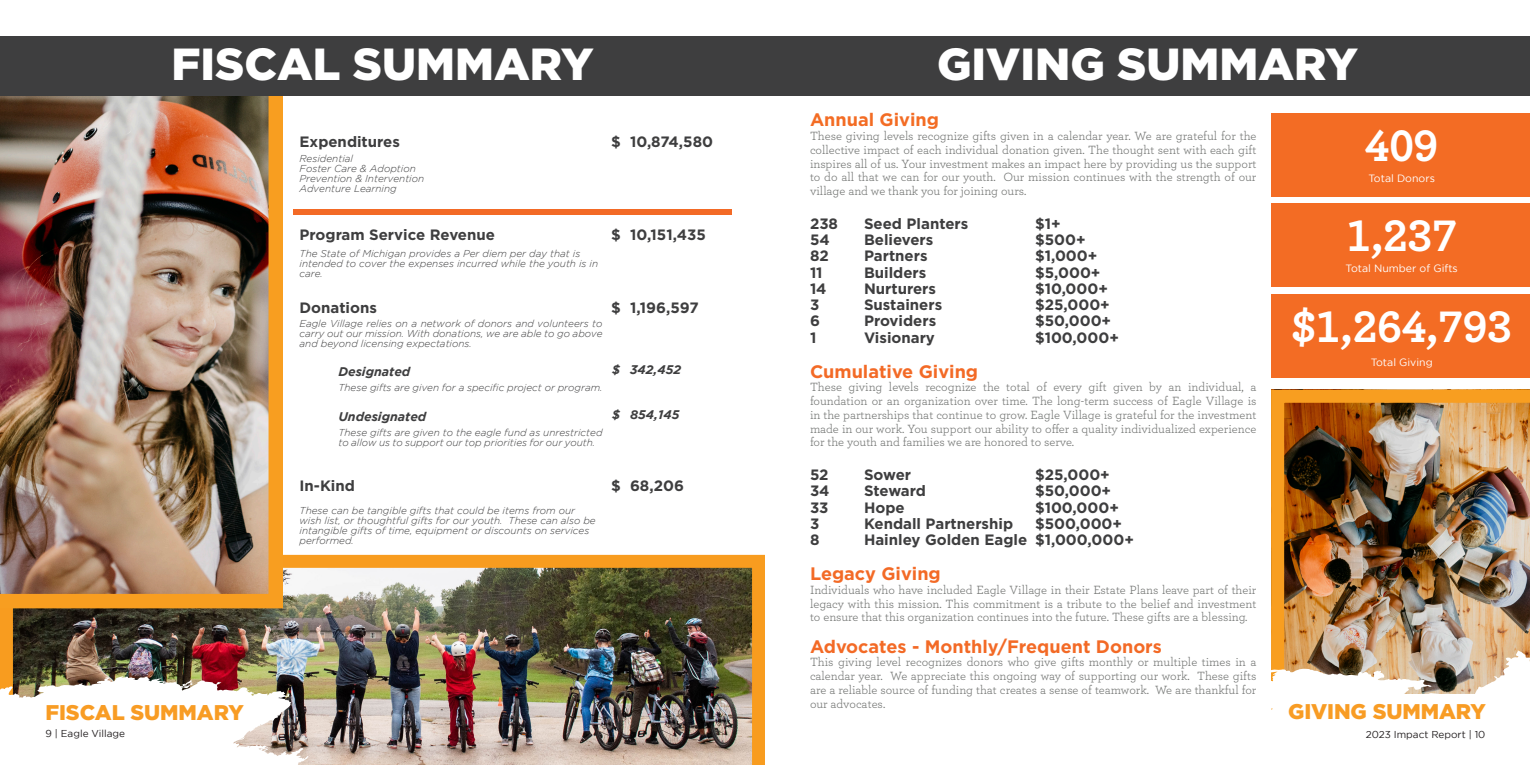
<style>
.page{position:relative;width:1530px;height:765px;background:#fff}
.page>*{position:absolute;margin:0;border:0;box-sizing:border-box;transform-origin:0 0}
.t1{font:700 46.25px "Archer";color:#fff}
.t2{font:900 44.88px "Gotham";color:#fff}
.t3{font:900 21.25px "Gotham";letter-spacing:-.005em;color:#f89c24}
.t4{font:700 18.12px "Gotham";color:#f36a26}
.t5{font:700 18.12px "Gotham";color:#f36c24}
.t6{font:700 15px "Gotham";color:#3e3e3f}
.t7{font:12.5px/13.8px "Archer";color:#717371;text-align:justify}
.t8{font:italic 700 12.5px "Gotham";color:#3e3e3f}
.t9{font:10.5px "Gotham";color:#fff}
.t10{font:italic 300 10px/10px "Gotham";color:#3e3e3f}
.t11{font:10px "Gotham";color:#231f20}
.s1{color:#fff}
</style>
<div class="page">
<img style="left:0;top:555px;width:765px;height:210px">
<img style="left:0;top:96px;width:283px;height:512px">
<div style="left:0;top:37px;width:1530px;height:59px;background:#3e3e3f"></div>
<div style="left:1271px;top:113px;width:259px;height:83px;background:#f36c24"></div>
<div style="left:1271px;top:204px;width:259px;height:83px;background:#f36c24"></div>
<div style="left:1271px;top:294px;width:259px;height:84px;background:#f36c24"></div>
<img style="left:1271px;top:390px;width:259px;height:250px">
<img style="left:1271px;top:640px;width:259px;height:70px">
<svg style="left:0;top:676px;width:309px;height:89px"></svg>
<div style="left:293px;top:209px;width:438px;height:6px;background:#f36a26"></div>
<p class="t2" style="left:172px;top:39px;width:423px">FISCAL SUMMARY</p>
<p class="t6" style="left:300px;top:133px;width:102px">Expenditures</p>
<p class="t10" style="left:300px;top:154px;width:55px">Residential</p>
<p class="t10" style="left:300px;top:164px;width:118px">Foster Care &amp; Adoption</p>
<p class="t10" style="left:300px;top:174px;width:126px">Prevention &amp; Intervention</p>
<p class="t10" style="left:300px;top:184px;width:99px">Adventure Learning</p>
<p class="t6" style="left:611px;top:133px;width:11px">$</p>
<p class="t6" style="left:630px;top:133px;width:85px">10,874,580</p>
<p class="t6" style="left:300px;top:226px;width:197px">Program Service Revenue</p>
<p class="t10" style="left:300px;top:249px;width:300px">The State of Michigan provides a Per diem per day that is intended to cover the expenses incurred while the youth is in care.</p>
<p class="t6" style="left:611px;top:226px;width:11px">$</p>
<p class="t6" style="left:630px;top:226px;width:77px">10,151,435</p>
<p class="t6" style="left:300px;top:299px;width:79px">Donations</p>
<p class="t10" style="left:300px;top:318px;width:305px;text-align:justify">Eagle Village relies on a network of donors and volunteers to carry out our mission. With donations, we are able to go above and beyond licensing expectations.<span class="s1">j</span></p>
<p class="t6" style="left:611px;top:299px;width:11px">$</p>
<p class="t6" style="left:630px;top:299px;width:70px">1,196,597</p>
<p class="t8" style="left:338px;top:364px;width:74px">Designated</p>
<p class="t10" style="left:338px;top:382px;width:266px">These gifts are given for a specific project or program.</p>
<p class="t8" style="left:612px;top:362px;width:9px">$</p>
<p class="t8" style="left:630px;top:362px;width:52px">342,452</p>
<p class="t8" style="left:338px;top:409px;width:90px">Undesignated</p>
<p class="t10" style="left:338px;top:427px;width:266px">These gifts are given to the eagle fund as unrestricted to allow us to support our top priorities for our youth. <span class="s1">j</span></p>
<p class="t8" style="left:612px;top:407px;width:9px">$</p>
<p class="t8" style="left:630px;top:407px;width:51px">854,145</p>
<p class="t6" style="left:300px;top:477px;width:57px">In-Kind</p>
<p class="t10" style="left:300px;top:505px;width:298px">These can be tangible gifts that could be items from our wish list, or thoughtful gifts for our youth. These can also be intangible gifts of time, equipment or discounts on services performed.<span class="s1">k</span></p>
<p class="t6" style="left:611px;top:477px;width:11px">$</p>
<p class="t6" style="left:630px;top:477px;width:55px">68,206</p>
<p class="t3" style="left:45px;top:700px;width:200px">FISCAL SUMMARY</p>
<p class="t11" style="left:45px;top:728px;width:81px">9 | Eagle Village</p>
<p class="t2" style="left:937px;top:39px;width:422px">GIVING SUMMARY</p>
<p class="t5" style="left:810px;top:110px;width:130px">Annual Giving</p>
<p class="t7" style="left:810px;top:129px;width:448px">These giving levels recognize gifts given in a calendar year. We are grateful for the collective impact of each individual donation given. The thought sent with each gift inspires all of us. Your investment makes an impact here by providing us the support to do all that we can for our youth. Our mission continues with the strength of our village and we thank you for joining ours.</p>
<p class="t6" style="left:810px;top:215px;width:30px">238</p>
<p class="t6" style="left:864px;top:215px;width:106px">Seed Planters</p>
<p class="t6" style="left:1035px;top:215px;width:27px">$1+</p>
<p class="t6" style="left:810px;top:231px;width:21px">54</p>
<p class="t6" style="left:864px;top:231px;width:71px">Believers</p>
<p class="t6" style="left:1035px;top:231px;width:52px">$500+</p>
<p class="t6" style="left:810px;top:247px;width:20px">82</p>
<p class="t6" style="left:864px;top:247px;width:65px">Partners</p>
<p class="t6" style="left:1035px;top:247px;width:64px">$1,000+</p>
<p class="t6" style="left:810px;top:264px;width:14px">11</p>
<p class="t6" style="left:864px;top:264px;width:64px">Builders</p>
<p class="t6" style="left:1035px;top:264px;width:67px">$5,000+</p>
<p class="t6" style="left:810px;top:280px;width:18px">14</p>
<p class="t6" style="left:864px;top:280px;width:74px">Nurturers</p>
<p class="t6" style="left:1035px;top:280px;width:75px">$10,000+</p>
<p class="t6" style="left:810px;top:296px;width:11px">3</p>
<p class="t6" style="left:864px;top:296px;width:80px">Sustainers</p>
<p class="t6" style="left:1035px;top:296px;width:76px">$25,000+</p>
<p class="t6" style="left:810px;top:312px;width:11px">6</p>
<p class="t6" style="left:864px;top:312px;width:74px">Providers</p>
<p class="t6" style="left:1035px;top:312px;width:78px">$50,000+</p>
<p class="t6" style="left:810px;top:329px;width:8px">1</p>
<p class="t6" style="left:864px;top:329px;width:72px">Visionary</p>
<p class="t6" style="left:1035px;top:329px;width:86px">$100,000+</p>
<p class="t4" style="left:810px;top:361px;width:170px">Cumulative Giving</p>
<p class="t7" style="left:810px;top:380px;width:448px">These giving levels recognize the total of every gift given by an individual, a foundation or an organization over time. The long-term success of Eagle Village is in the partnerships that continue to grow. Eagle Village is grateful for the investment made in our work. You support our ability to offer a quality individualized experience for the youth and families we are honored to serve.</p>
<p class="t6" style="left:810px;top:466px;width:20px">52</p>
<p class="t6" style="left:864px;top:466px;width:49px">Sower</p>
<p class="t6" style="left:1035px;top:466px;width:76px">$25,000+</p>
<p class="t6" style="left:810px;top:482px;width:21px">34</p>
<p class="t6" style="left:864px;top:482px;width:64px">Steward</p>
<p class="t6" style="left:1035px;top:482px;width:78px">$50,000+</p>
<p class="t6" style="left:810px;top:499px;width:20px">33</p>
<p class="t6" style="left:864px;top:499px;width:42px">Hope</p>
<p class="t6" style="left:1035px;top:499px;width:86px">$100,000+</p>
<p class="t6" style="left:810px;top:515px;width:11px">3</p>
<p class="t6" style="left:864px;top:515px;width:151px">Kendall Partnership</p>
<p class="t6" style="left:1035px;top:515px;width:89px">$500,000+</p>
<p class="t6" style="left:810px;top:531px;width:11px">8</p>
<p class="t6" style="left:864px;top:531px;width:271px">Hainley Golden Eagle $1,000,000+</p>
<p class="t4" style="left:810px;top:563px;width:132px">Legacy Giving</p>
<p class="t7" style="left:810px;top:582px;width:448px">Individuals who have included Eagle Village in their Estate Plans leave part of their legacy with this mission. This commitment is a tribute to the belief and investment to ensure that this organization continues into the future. These gifts are a blessing.</p>
<p class="t4" style="left:810px;top:636px;width:353px">Advocates - Monthly/Frequent Donors</p>
<p class="t7" style="left:810px;top:655px;width:448px">This giving level recognizes donors who give gifts monthly or multiple times in a calendar year. We appreciate this ongoing way of supporting our work. These gifts are a reliable source of funding that creates a sense of teamwork. We are thankful for our advocates.</p>
<p class="t1" style="left:1365px;top:109px;width:75px">409</p>
<p class="t9" style="left:1368px;top:172px;width:68px">Total Donors</p>
<p class="t1" style="left:1347px;top:199px;width:112px">1,237</p>
<p class="t9" style="left:1346px;top:263px;width:114px">Total Number of Gifts</p>
<p class="t1" style="left:1291px;top:290px;width:222px">$1,264,793</p>
<p class="t9" style="left:1371px;top:357px;width:64px">Total Giving</p>
<p class="t3" style="left:1288px;top:699px;width:199px">GIVING SUMMARY</p>
<p class="t11" style="left:1366px;top:729px;width:121px">2023 Impact Report | 10</p>
</div>
